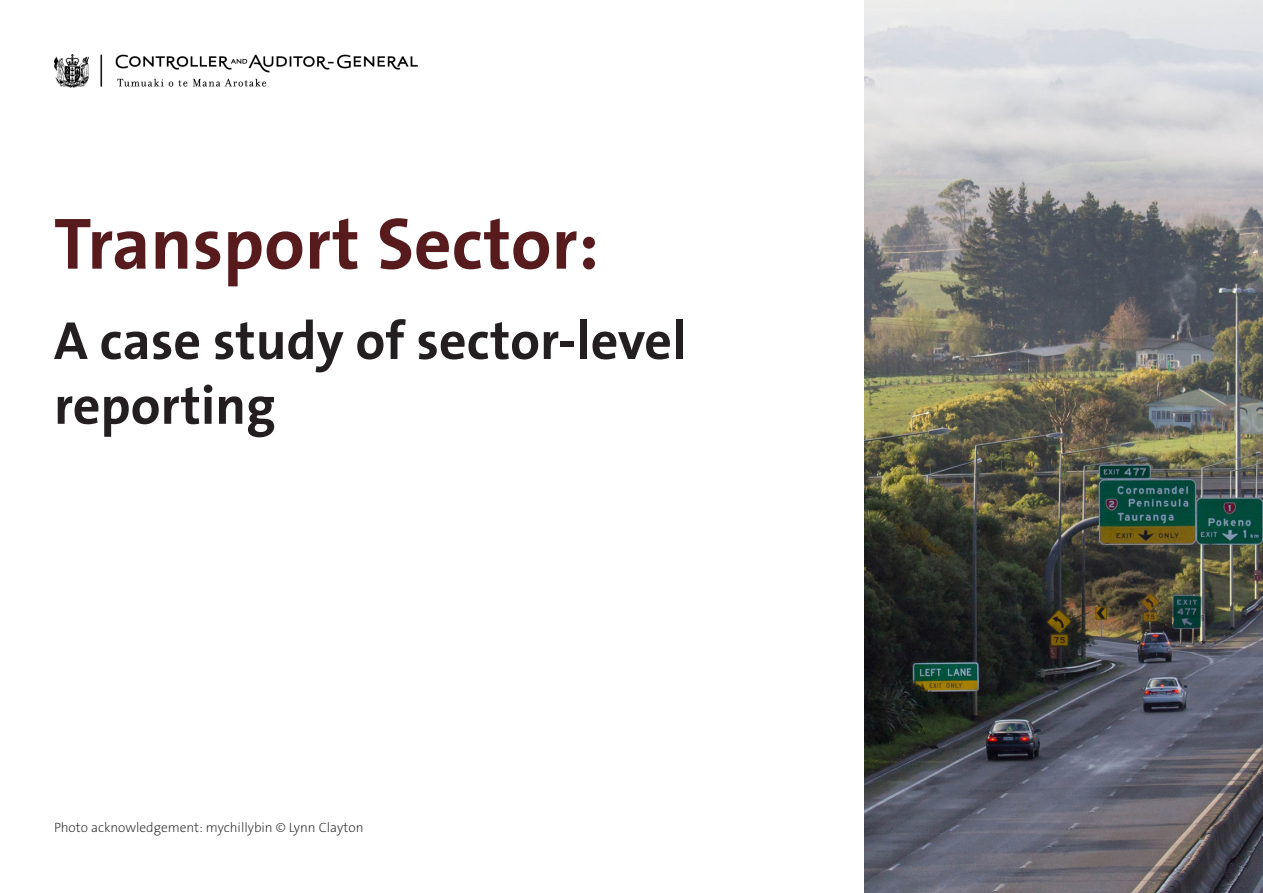
<style>
.page{position:relative;width:1263px;height:893px;background:#fff}
.page>*{position:absolute;margin:0;border:0;box-sizing:border-box;transform-origin:0 0}
.t1{font:700 73.5px "The Sans OT7";color:#571b1d}
.t2{font:700 54px/64.8px "The Sans OT7";color:#231f20}
.table_body{font:200 13.5px "The Sans OT2";color:#231f20}
</style>
<div class="page">
<img style="left:54px;top:54px;width:364px;height:34px">
<img style="left:865px;top:0;width:398px;height:893px">
<p class="t1" style="left:54px;top:197px;width:547px">Transport Sector:</p>
<p class="t2" style="left:54px;top:309px;width:634px">A case study of sector-level reporting</p>
<p class="table_body" style="left:54px;top:819px;width:311px">Photo acknowledgement: mychillybin © Lynn Clayton</p>
</div>
